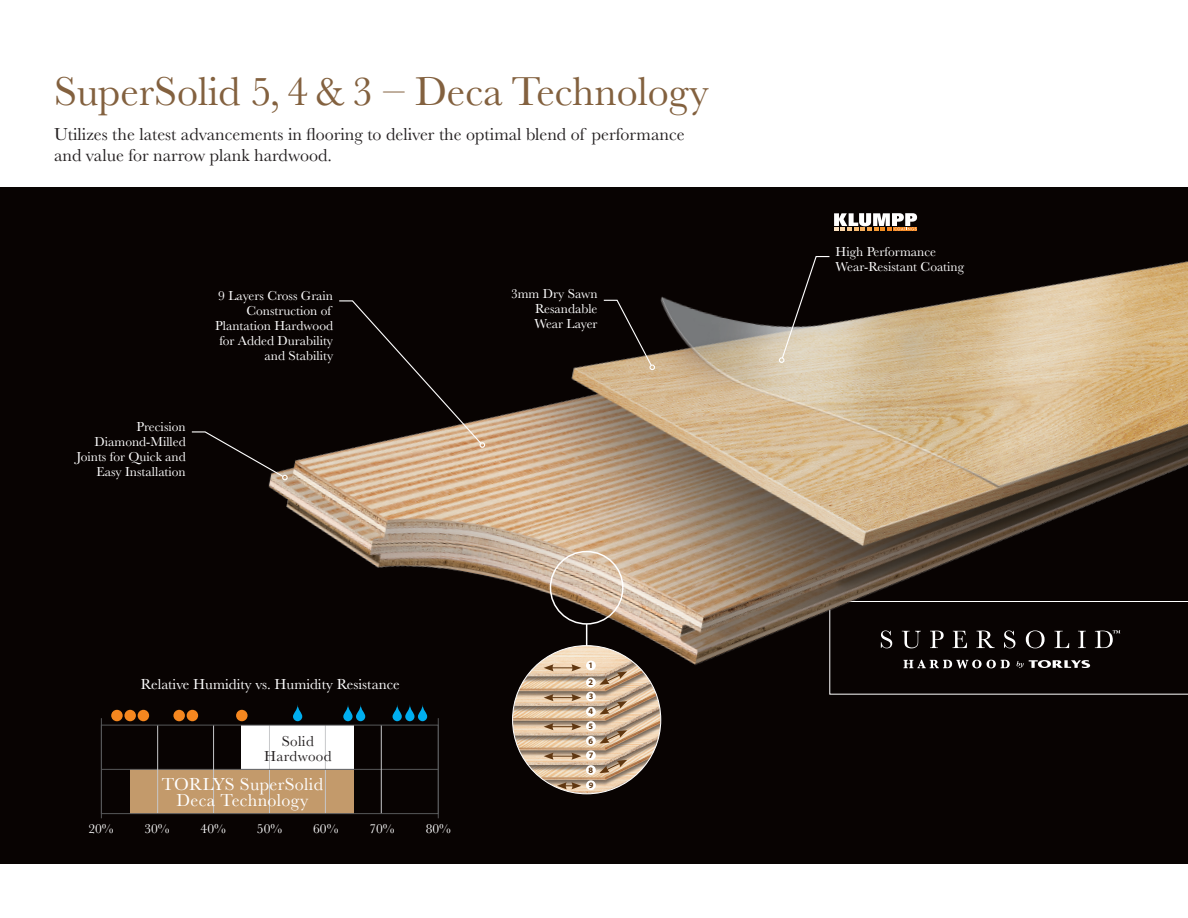
<style>
.page{position:relative;width:1188px;height:918px;background:#fff}
.page>*{position:absolute;margin:0;border:0;box-sizing:border-box;transform-origin:0 0}
.t1{font:42px "Baskerville";color:#83613f}
.t2{font:18px/21px "Baskerville";color:#231f20}
.t3{font:18px "Baskerville";letter-spacing:.02em;color:#fff}
.t4{font:15px "Baskerville";color:#fff}
.t5{font:15px "Baskerville";letter-spacing:.02em;color:#231f20}
.t6{font:13.5px/15px "Baskerville";color:#fff;text-align:right}
.t7{font:700 8.4px "Myriad Pro";color:#603711}
</style>
<div class="page">
<div style="left:0;top:187px;width:1188px;height:677px;background:#080302"></div>
<img style="left:268px;top:261px;width:920px;height:410px">
<svg style="left:779px;top:256px;width:52px;height:107px"></svg>
<svg style="left:603px;top:299px;width:52px;height:71px"></svg>
<svg style="left:338px;top:300px;width:147px;height:148px"></svg>
<svg style="left:191px;top:431px;width:97px;height:49px"></svg>
<div style="left:131px;top:769px;width:223px;height:45px;background:#c39a6b"></div>
<div style="left:241px;top:725px;width:113px;height:44px;background:#fff"></div>
<hr style="left:325px;top:725px;width:1px;height:89px;background:#c7c8ca">
<hr style="left:269px;top:725px;width:1px;height:89px;background:#c7c8ca">
<svg style="left:393px;top:704px;width:9px;height:17px"></svg>
<svg style="left:405px;top:704px;width:10px;height:17px"></svg>
<svg style="left:343px;top:704px;width:10px;height:17px"></svg>
<svg style="left:293px;top:704px;width:9px;height:17px"></svg>
<svg style="left:418px;top:704px;width:9px;height:17px"></svg>
<svg style="left:356px;top:704px;width:9px;height:17px"></svg>
<div style="left:124px;top:710px;width:12px;height:11px;background:#f5871f;border-radius:50%"></div>
<div style="left:187px;top:710px;width:11px;height:11px;background:#f5871f;border-radius:50%"></div>
<div style="left:236px;top:710px;width:12px;height:11px;background:#f5871f;border-radius:50%"></div>
<div style="left:111px;top:710px;width:12px;height:11px;background:#f5871f;border-radius:50%"></div>
<div style="left:173px;top:710px;width:12px;height:11px;background:#f5871f;border-radius:50%"></div>
<div style="left:138px;top:710px;width:11px;height:11px;background:#f5871f;border-radius:50%"></div>
<hr style="left:101px;top:769px;width:338px;height:1px;background:#57585a">
<hr style="left:157px;top:725px;width:1px;height:89px;background:#c7c8ca">
<hr style="left:381px;top:725px;width:1px;height:89px;background:#c7c8ca">
<hr style="left:213px;top:725px;width:1px;height:89px;background:#c7c8ca">
<div style="left:101px;top:725px;width:338px;height:89px;border:1px solid #57585a"></div>
<hr style="left:438px;top:718px;width:1px;height:100px;background:#57585a">
<hr style="left:101px;top:718px;width:1px;height:100px;background:#57585a">
<div style="left:550px;top:551px;width:74px;height:74px;border:2px solid #fff;border-radius:50%"></div>
<img style="left:513px;top:646px;width:148px;height:148px;border-radius:74px">
<div style="left:586px;top:661px;width:10px;height:9px;background:#fff;border-radius:50%"></div>
<div style="left:586px;top:678px;width:10px;height:9px;background:#fff;border-radius:50%"></div>
<div style="left:586px;top:692px;width:10px;height:9px;background:#fff;border-radius:50%"></div>
<div style="left:586px;top:707px;width:10px;height:10px;background:#fff;border-radius:50%"></div>
<div style="left:586px;top:721px;width:10px;height:10px;background:#fff;border-radius:50%"></div>
<div style="left:586px;top:736px;width:10px;height:10px;background:#fff;border-radius:50%"></div>
<div style="left:586px;top:750px;width:10px;height:10px;background:#fff;border-radius:50%"></div>
<div style="left:586px;top:765px;width:10px;height:10px;background:#fff;border-radius:50%"></div>
<div style="left:586px;top:780px;width:10px;height:10px;background:#fff;border-radius:50%"></div>
<svg style="left:599px;top:671px;width:28px;height:14px"></svg>
<svg style="left:599px;top:701px;width:28px;height:14px"></svg>
<svg style="left:599px;top:730px;width:28px;height:14px"></svg>
<svg style="left:599px;top:760px;width:28px;height:13px"></svg>
<svg style="left:544px;top:664px;width:37px;height:7px"></svg>
<svg style="left:544px;top:694px;width:37px;height:7px"></svg>
<svg style="left:544px;top:723px;width:37px;height:7px"></svg>
<svg style="left:544px;top:753px;width:37px;height:7px"></svg>
<svg style="left:557px;top:782px;width:24px;height:7px"></svg>
<svg style="left:586px;top:624px;width:1px;height:22px"></svg>
<svg style="left:834px;top:213px;width:83px;height:18px"></svg>
<svg style="left:829px;top:601px;width:359px;height:94px"></svg>
<p class="t1" style="left:54px;top:65px;width:656px">SuperSolid 5, 4 &amp; 3 – Deca Technology</p>
<p class="t2" style="left:54px;top:124px;width:632px">Utilizes the latest advancements in flooring to deliver the optimal blend of performance and value for narrow plank hardwood.</p>
<p class="t6" style="left:77px;top:419px;width:111px">Precision<br>Diamond-Milled<br>Joints for Quick and<br>Easy Installation</p>
<p class="t6" style="left:215px;top:288px;width:119px">9 Layers Cross Grain<br>Construction of<br>Plantation Hardwood for Added Durability and Stability</p>
<p class="t6" style="left:534px;top:287px;width:65px;text-align:justify;text-indent:-23px">3mm Dry Sawn Resandable Wear Layer</p>
<p class="t4" style="left:141px;top:674px;width:260px">Relative Humidity vs. Humidity Resistance</p>
<p class="t5" style="left:282px;top:731px;width:33px">Solid</p>
<p class="t5" style="left:264px;top:746px;width:69px">Hardwood</p>
<p class="t3" style="left:162px;top:772px;width:163px">TORLYS SuperSolid</p>
<p class="t3" style="left:177px;top:789px;width:133px">Deca Technology</p>
<p class="t6" style="left:88px;top:821px;width:27px">20%</p>
<p class="t6" style="left:144px;top:821px;width:27px">30%</p>
<p class="t6" style="left:201px;top:821px;width:27px">40%</p>
<p class="t6" style="left:257px;top:821px;width:27px">50%</p>
<p class="t6" style="left:313px;top:821px;width:27px">60%</p>
<p class="t6" style="left:369px;top:821px;width:27px">70%</p>
<p class="t6" style="left:426px;top:821px;width:27px">80%</p>
<p class="t7" style="left:589px;top:661px;width:6px">1</p>
<p class="t7" style="left:589px;top:678px;width:6px">2</p>
<p class="t7" style="left:589px;top:692px;width:6px">3</p>
<p class="t7" style="left:589px;top:707px;width:6px">4</p>
<p class="t7" style="left:589px;top:721px;width:6px">5</p>
<p class="t7" style="left:589px;top:736px;width:6px">6</p>
<p class="t7" style="left:589px;top:751px;width:6px">7</p>
<p class="t7" style="left:589px;top:765px;width:6px">8</p>
<p class="t7" style="left:589px;top:780px;width:6px">9</p>
<p class="t6" style="left:836px;top:244px;width:130px;text-align:left">High Performance<br>Wear-Resistant Coating</p>
</div>
